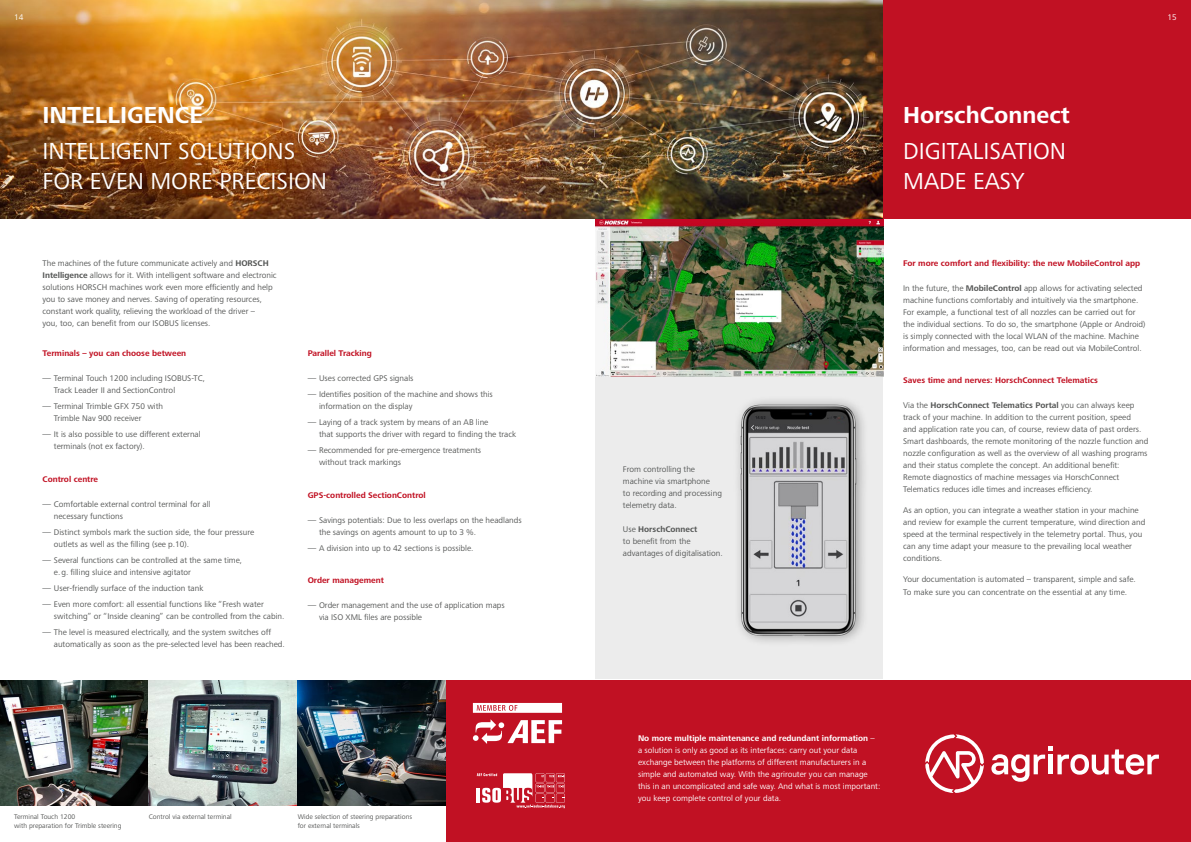
<style>
.page{position:relative;width:1191px;height:842px;background:#fff}
.page>*{position:absolute;margin:0;border:0;box-sizing:border-box;transform-origin:0 0}
.t1{font:24px/30px "Frutiger Next LTW1 G";color:#fff}
.t2{font:700 24px "Frutiger Next LTW1 G";color:#fff}
.t3{font:8.5px/12px "Frutiger Next LTW1 G";color:#555756}
.t4{font:8.5px/12px "Frutiger Next LTW1 G";color:#fff}
.t5{font:700 8.5px "Frutiger Next LTW1 G";color:#c11123}
.t6{font:7px/8.5px "Frutiger Next LTW1 G";color:#555756}
.s1{font-weight:700}
</style>
<div class="page">
<div style="left:595px;top:378px;width:288px;height:301px;background:#ececec"></div>
<div style="left:446px;top:680px;width:745px;height:162px;background:#c11123"></div>
<svg style="left:477px;top:773px;width:88px;height:35px"></svg>
<svg style="left:473px;top:719px;width:89px;height:25px"></svg>
<svg style="left:473px;top:703px;width:89px;height:10px"></svg>
<img style="left:0;top:0;width:883px;height:218px">
<svg style="left:925px;top:734px;width:59px;height:59px"></svg>
<svg style="left:991px;top:746px;width:167px;height:36px"></svg>
<img style="left:149px;top:680px;width:147px;height:126px">
<img style="left:0;top:680px;width:147px;height:126px">
<img style="left:298px;top:680px;width:147px;height:126px">
<img style="left:738px;top:400px;width:126px;height:242px">
<div style="left:883px;top:0;width:308px;height:218px;background:#c11123"></div>
<img style="left:595px;top:220px;width:288px;height:156px">
<p class="t4" style="left:14px;top:12px;width:11px">14</p>
<p class="t4" style="left:1167px;top:12px;width:11px">15</p>
<h1 class="t2" style="left:43px;top:101px;width:162px">INTELLIGENCE</h1>
<h1 class="t1" style="left:43px;top:136px;width:286px">INTELLIGENT SOLUTIONS<br>FOR EVEN MORE PRECISION</h1>
<h1 class="t2" style="left:903px;top:101px;width:168px">HorschConnect</h1>
<h1 class="t1" style="left:903px;top:136px;width:164px">DIGITALISATION<br>MADE EASY</h1>
<p class="t3" style="left:43px;top:257px;width:236px">The machines of the future communicate actively and <span class="s1">HORSCH Intelligence</span> allows for it. With intelligent software and electronic solutions HORSCH machines work even more efficiently and help you to save money and nerves. Saving of operating resources, constant work quality, relieving the workload of the driver –<br>you, too, can benefit from our ISOBUS licenses.</p>
<p class="t5" style="left:903px;top:258px;width:238px">For more comfort and flexibility: the new MobileControl app</p>
<p class="t3" style="left:903px;top:282px;width:244px">In the future, the <span class="s1">MobileControl</span> app allows for activating selected machine functions comfortably and intuitively via the smartphone.<br>For example, a functional test of all nozzles can be carried out for the individual sections. To do so, the smartphone (Apple or Android) is simply connected with the local WLAN of the machine. Machine information and messages, too, can be read out via MobileControl.</p>
<p class="t5" style="left:903px;top:376px;width:196px">Saves time and nerves: HorschConnect Telematics</p>
<p class="t3" style="left:903px;top:400px;width:247px">Via the <span class="s1">HorschConnect Telematics Portal</span> you can always keep track of your machine. In addition to the current position, speed<br>and application rate you can, of course, review data of past orders.<br>Smart dashboards, the remote monitoring of the nozzle function and nozzle configuration as well as the overview of all washing programs and their status complete the concept. An additional benefit:<br>Remote diagnostics of machine messages via HorschConnect Telematics reduces idle times and increases efficiency.</p>
<p class="t3" style="left:903px;top:505px;width:244px">As an option, you can integrate a weather station in your machine and review for example the current temperature, wind direction and speed at the terminal respectively in the telemetry portal. Thus, you can any time adapt your measure to the prevailing local weather conditions.</p>
<p class="t3" style="left:903px;top:574px;width:234px">Your documentation is automated – transparent, simple and safe.<br>To make sure you can concentrate on the essential at any time.</p>
<p class="t5" style="left:308px;top:348px;width:66px">Parallel Tracking</p>
<p class="t3" style="left:308px;top:371px;width:187px;line-height:16px">― Uses corrected GPS signals<br>― Identifies position of the machine and shows this</p>
<p class="t3" style="left:308px;top:399px;width:182px;line-height:16px;text-indent:11px">information on the display<br>― Laying of a track system by means of an AB line</p>
<p class="t3" style="left:308px;top:427px;width:210px;line-height:16px;text-indent:11px">that supports the driver with regard to finding the track ― Recommended for pre-emergence treatments</p>
<p class="t3" style="left:319px;top:457px;width:84px">without track markings</p>
<p class="t5" style="left:308px;top:490px;width:119px">GPS-controlled SectionControl</p>
<p class="t3" style="left:319px;top:514px;width:204px;text-indent:-11px">― Savings potentials: Due to less overlaps on the headlands the savings on agents amount to up to 3 %.</p>
<p class="t3" style="left:308px;top:542px;width:167px">― A division into up to 42 sections is possible.</p>
<p class="t5" style="left:308px;top:575px;width:78px">Order management</p>
<p class="t3" style="left:319px;top:599px;width:187px;text-indent:-11px">― Order management and the use of application maps via ISO XML files are possible</p>
<p class="t5" style="left:43px;top:348px;width:145px">Terminals – you can choose between</p>
<p class="t3" style="left:54px;top:373px;width:153px;text-indent:-11px">― Terminal Touch 1200 including ISOBUS-TC,<br>Track Leader II and SectionControl</p>
<p class="t3" style="left:54px;top:401px;width:111px;text-indent:-11px">― Terminal Trimble GFX 750 with<br>Trimble Nav 900 receiver</p>
<p class="t3" style="left:54px;top:429px;width:148px;text-indent:-11px">― It is also possible to use different external terminals (not ex factory).</p>
<p class="t5" style="left:43px;top:474px;width:57px">Control centre</p>
<p class="t3" style="left:54px;top:498px;width:158px;text-indent:-11px">― Comfortable external control terminal for all necessary functions</p>
<p class="t3" style="left:54px;top:526px;width:202px;text-indent:-11px">― Distinct symbols mark the suction side, the four pressure outlets as well as the filling (see p.10).</p>
<p class="t3" style="left:54px;top:554px;width:190px;text-indent:-11px">― Several functions can be controlled at the same time, e.g. filling sluice and intensive agitator</p>
<p class="t3" style="left:43px;top:580px;width:223px;line-height:16px">― User-friendly surface of the induction tank<br>― Even more comfort: all essential functions like “Fresh water</p>
<p class="t3" style="left:43px;top:608px;width:243px;line-height:16px;text-indent:11px">switching” or “Inside cleaning” can be controlled from the cabin. ― The level is measured electrically, and the system switches off</p>
<p class="t3" style="left:54px;top:638px;width:232px">automatically as soon as the pre-selected level has been reached.</p>
<p class="t3" style="left:623px;top:463px;width:101px">From controlling the machine via smartphone<br>to recording and processing telemetry data.</p>
<p class="t3" style="left:623px;top:523px;width:101px">Use <span class="s1">HorschConnect<br></span>to benefit from the advantages of digitalisation.</p>
<p class="t6" style="left:14px;top:813px;width:109px">Terminal Touch 1200<br>with preparation for Trimble steering</p>
<p class="t6" style="left:149px;top:813px;width:84px">Control via external terminal</p>
<p class="t6" style="left:298px;top:813px;width:116px">Wide selection of steering preparations for external terminals</p>
<p class="t4" style="left:638px;top:732px;width:244px"><span class="s1">No more multiple maintenance and redundant information</span> – a solution is only as good as its interfaces: carry out your data exchange between the platforms of different manufacturers in a simple and automated way. With the agrirouter you can manage this in an uncomplicated and safe way. And what is most important: you keep complete control of your data.</p>
</div>
